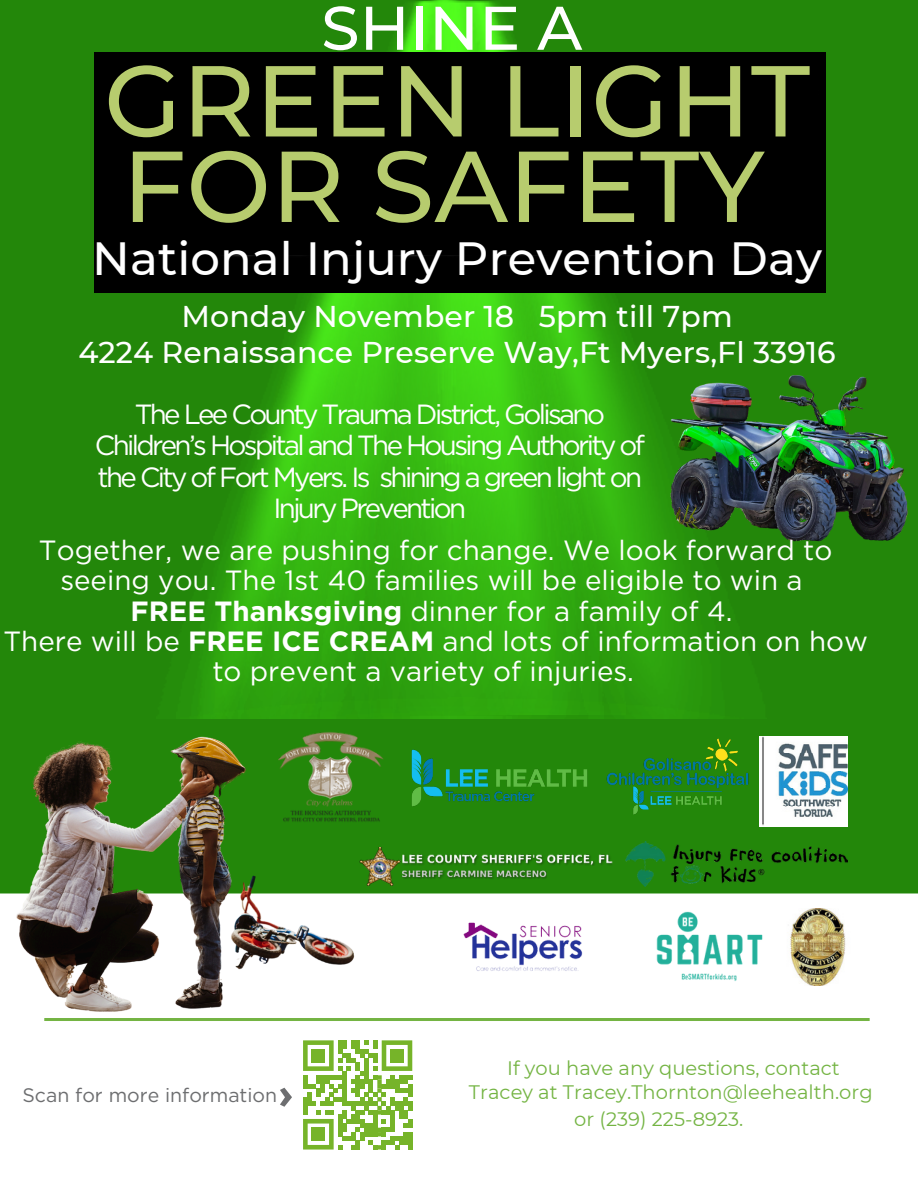
<style>
.page{position:relative;width:918px;height:1188px;background:#fff}
.page>*{position:absolute;margin:0;border:0;box-sizing:border-box;transform-origin:0 0}
.t1{font:500 100.5px/85.5px "Montserrat";letter-spacing:.005em;color:#b7cc6e}
.t2{font:500 61.5px "Montserrat";letter-spacing:.005em;color:#fff}
.t3{font:500 46.5px "Montserrat";letter-spacing:.005em;color:#fff}
.t4{font:500 30px/36px "Montserrat";letter-spacing:.005em;color:#fff;text-align:center}
.t5{font:27.75px "Gotham";color:#fff}
.t6{font:27.75px/31.5px "Gotham";letter-spacing:-.095em;color:#fff;text-align:center}
.t7{font:19.5px/24.8px "Montserrat";letter-spacing:.005em;color:#74b443;text-align:center}
.t8{font:19.5px "Gotham";color:#6d6e70}
.s1{font-weight:700}
</style>
<div class="page">
<div style="left:0;top:0;width:918px;height:894px;background:#23870a"></div>
<img style="left:373px;top:718px;width:371px;height:1px">
<img style="left:447px;top:1px;width:319px;height:717px">
<img style="left:423px;top:0;width:202px;height:714px">
<img style="left:156px;top:1px;width:291px;height:717px">
<img style="left:177px;top:1px;width:255px;height:717px">
<img style="left:656px;top:911px;width:107px;height:70px">
<img style="left:405px;top:742px;width:190px;height:71px">
<img style="left:625px;top:841px;width:222px;height:45px">
<img style="left:760px;top:737px;width:87px;height:89px">
<div style="left:94px;top:268px;width:732px;height:24px;background:#000"></div>
<div style="left:94px;top:53px;width:732px;height:215px;background:#000"></div>
<div style="left:99px;top:77px;width:718px;height:177px;background:#000"></div>
<svg style="left:303px;top:1040px;width:109px;height:110px"></svg>
<div style="left:312px;top:1049px;width:13px;height:13px;background:#76b429"></div>
<div style="left:390px;top:1049px;width:14px;height:13px;background:#76b429"></div>
<div style="left:312px;top:1128px;width:13px;height:13px;background:#76b429"></div>
<svg style="left:280px;top:1088px;width:12px;height:19px"></svg>
<div style="left:44px;top:1018px;width:826px;height:3px;border:1px solid #74b443"></div>
<img style="left:600px;top:731px;width:155px;height:90px">
<img style="left:790px;top:909px;width:56px;height:76px">
<img style="left:620px;top:349px;width:298px;height:221px">
<img style="left:0;top:686px;width:373px;height:372px">
<img style="left:278px;top:731px;width:106px;height:93px">
<img style="left:360px;top:847px;width:253px;height:38px">
<img style="left:443px;top:884px;width:162px;height:87px">
<p class="t2" style="left:321px;top:-10px;width:262px">SHINE A</p>
<p class="t1" style="left:104px;top:58px;width:707px">GREEN LIGHT<br>FOR SAFETY</p>
<p class="t3" style="left:92px;top:230px;width:731px">National Injury Prevention Day</p>
<p class="t4" style="left:78px;top:298px;width:759px">Monday November 18 5pm till 7pm<br>4224 Renaissance Preserve Way,Ft Myers,Fl 33916</p>
<p class="t6" style="left:95px;top:398px;width:552px">The Lee County Trauma District, Golisano Children’s Hospital and The Housing Authority of the City of Fort Myers. Is shining a green light on Injury Prevention</p>
<p class="t5" style="left:39px;top:533px;width:795px">Together, we are pushing for change. We look forward to</p>
<p class="t5" style="left:60px;top:564px;width:744px">seeing you. The 1st 40 families will be eligible to win a</p>
<p class="t5" style="left:131px;top:594px;width:603px"><span class="s1">FREE Thanksgiving</span> dinner for a family of 4.</p>
<p class="t5" style="left:3px;top:624px;width:866px">There will be <span class="s1">FREE ICE CREAM</span> and lots of information on how</p>
<p class="t5" style="left:212px;top:655px;width:423px">to prevent a variety of injuries.</p>
<p class="t8" style="left:22px;top:1084px;width:256px">Scan for more information</p>
<p class="t7" style="left:469px;top:1055px;width:405px">If you have any questions, contact<br>Tracey at Tracey.Thornton@leehealth.org</p>
<p class="t7" style="left:574px;top:1106px;width:171px">or (239) 225-8923.</p>
</div>
